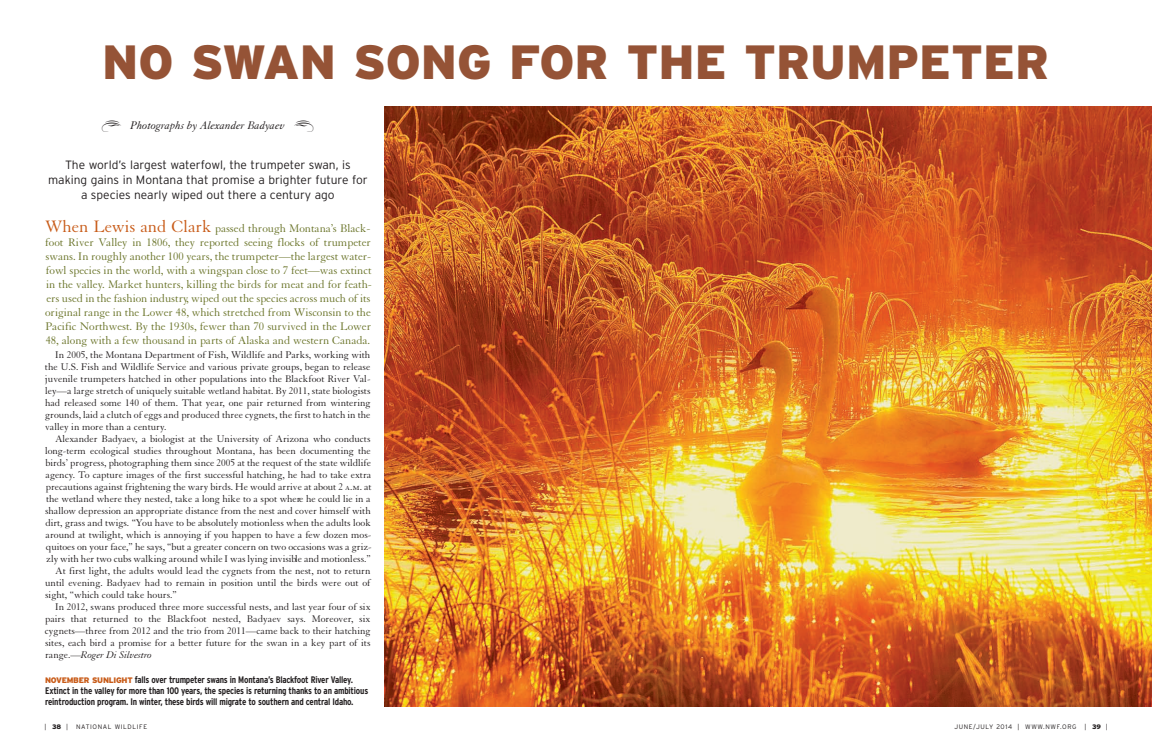
<style>
.page{position:relative;width:1152px;height:756px;background:#fff}
.page>*{position:absolute;margin:0;border:0;box-sizing:border-box;transform-origin:0 0}
.t1{font:900 48px "Interstate";color:#955336}
.t2{font:12px/14px "Granjon";letter-spacing:-.005em;color:#6a7429;text-align:justify}
.t3{font:300 12px/15px "Interstate";color:#231f20;text-align:center}
.t4{font:italic 12px "Granjon";color:#231f20}
.t5{font:10.5px/12px "Granjon";letter-spacing:-.005em;color:#231f20;text-align:justify}
.t6{font:italic 10.5px "Granjon";color:#231f20}
.t7{font:700 condensed 9.5px/11px "Interstate";letter-spacing:-.02em;color:#231f20}
.t8{font:300 6.5px "Interstate";letter-spacing:.095em;color:#231f20}
.s1{font-size:18px;color:#c85b18}
.s2{font-family:"Granjon SC"}
.s3{font-style:normal}
.s4{font-weight:900;font-stretch:normal;font-size:8px;color:#c85b18}
.s5{font-weight:900}
</style>
<div class="page">
<img style="left:384px;top:106px;width:768px;height:601px">
<h1 class="t1" style="left:102px;top:35px;width:949px">NO SWAN SONG FOR THE TRUMPETER</h1>
<p class="t4" style="left:130px;top:121px;width:156px">Photographs by Alexander Badyaev</p>
<p class="t3" style="left:48px;top:157px;width:321px">The world’s largest waterfowl, the trumpeter swan, is making gains in Montana that promise a brighter future for a species nearly wiped out there a century ago</p>
<p class="t2" style="left:45px;top:222px;width:328px"><span class="s1">When Lewis and Clark</span> passed through Montana’s Black&shy;foot River Valley in 1806, they reported seeing flocks of trumpeter swans. In roughly another 100 years, the trumpeter—the largest water&shy;fowl species in the world, with a wingspan close to 7 feet—was extinct in the valley. Market hunters, killing the birds for meat and for feath&shy;ers used in the fashion industry, wiped out the species across much of its original range in the Lower 48, which stretched from Wisconsin to the Pacific Northwest. By the 1930s, fewer than 70 survived in the Lower 48, along with a few thousand in parts of Alaska and western Canada.</p>
<p class="t5" style="left:45px;top:350px;width:327px;text-indent:10px">In 2005, the Montana Department of Fish, Wildlife and Parks, working with the U.S. Fish and Wildlife Service and various private groups, began to release juvenile trumpeters hatched in other populations into the Blackfoot River Val&shy;ley—a large stretch of uniquely suitable wetland habitat. By 2011, state biologists had released some 140 of them. That year, one pair returned from wintering grounds, laid a clutch of eggs and produced three cygnets, the first to hatch in the valley in more than a century.</p>
<p class="t5" style="left:55px;top:434px;width:317px">Alexander Badyaev, a biologist at the University of Arizona who conducts</p>
<p class="t5" style="left:45px;top:446px;width:327px">long-term ecological studies throughout Montana, has been documenting the</p>
<p class="t5" style="left:45px;top:458px;width:327px">birds’ progress, photographing them since 2005 at the request of the state wildlife</p>
<p class="t5" style="left:46px;top:470px;width:327px">agency. To capture images of the first successful hatching, he had to take extra</p>
<p class="t5" style="left:46px;top:482px;width:327px">precautions against frightening the wary birds. He would arrive at about 2 <span class="s2">a.m</span>. at</p>
<p class="t5" style="left:46px;top:494px;width:326px">the wetland where they nested, take a long hike to a spot where he could lie in a</p>
<p class="t5" style="left:45px;top:506px;width:327px">shallow depression an appropriate distance from the nest and cover himself with</p>
<p class="t5" style="left:45px;top:518px;width:327px">dirt, grass and twigs. “You have to be absolutely motionless when the adults look</p>
<p class="t5" style="left:46px;top:530px;width:327px">around at twilight, which is annoying if you happen to have a few dozen mos-</p>
<p class="t5" style="left:46px;top:542px;width:327px">quitoes on your face,” he says, “but a greater concern on two occasions was a griz-</p>
<p class="t5" style="left:46px;top:554px;width:326px">zly with her two cubs walking around while I was lying invisible and motionless.”</p>
<p class="t5" style="left:55px;top:566px;width:317px">At first light, the adults would lead the cygnets from the nest, not to return</p>
<p class="t5" style="left:45px;top:578px;width:327px">until evening. Badyaev had to remain in position until the birds were out of</p>
<p class="t5" style="left:45px;top:590px;width:133px">sight, “which could take hours.”</p>
<p class="t5" style="left:55px;top:602px;width:317px">In 2012, swans produced three more successful nests, and last year four of six</p>
<p class="t5" style="left:45px;top:614px;width:327px">pairs that returned to the Blackfoot nested, Badyaev says. Moreover, six</p>
<p class="t5" style="left:45px;top:626px;width:327px">cygnets—three from 2012 and the trio from 2011—came back to their hatching</p>
<p class="t5" style="left:45px;top:638px;width:327px">sites, each bird a promise for a better future for the swan in a key part of its</p>
<p class="t6" style="left:45px;top:651px;width:109px"><span class="s3">range.—</span>Roger Di Silvestro</p>
<p class="t7" style="left:45px;top:674px;width:325px"><span class="s4">NOVEMBER SUNLIGHT</span> falls over trumpeter swans in Montana’s Blackfoot River Valley.<br>Extinct in the valley for more than 100 years, the species is returning thanks to an ambitious reintroduction program. In winter, these birds will migrate to southern and central Idaho.</p>
<p class="t8" style="left:44px;top:723px;width:104px">| <span class="s5">38</span> | NATIONAL WILDLIFE</p>
<p class="t8" style="left:954px;top:723px;width:155px">JUNE/JULY 2014 | WWW.NWF.ORG | <span class="s5">39</span> |</p>
</div>
